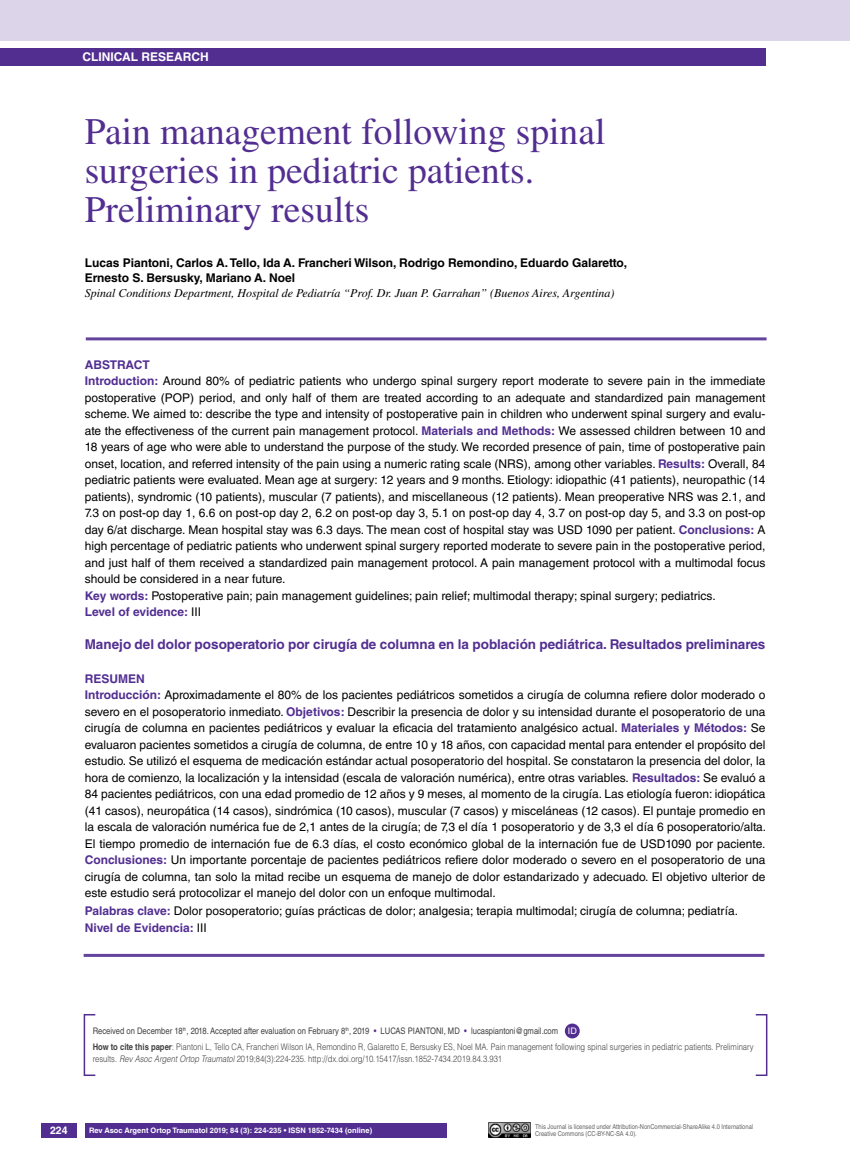
<style>
.page{position:relative;width:851px;height:1170px;background:#fff}
.page>*{position:absolute;margin:0;border:0;box-sizing:border-box;transform-origin:0 0}
.t1{font:37.5px/39px "Times LT Std";color:#522e91}
.t2{font:700 13.5px "Helvetica LT Std";color:#522e91}
.t3{font:12px/16.5px "Helvetica LT Std";color:#000}
.t4{font:700 12px/15px "Helvetica LT Std";color:#000}
.t5{font:italic 12px "Times LT Std";color:#000}
.t6{font:700 12px "Helvetica LT Std";color:#fff}
.t7{font:700 12px "Helvetica LT Std";color:#522e91}
.t8{font:700 10.5px "Helvetica LT Std";color:#fff}
.t9{font:300 9px/16.2px "Helvetica LT Std";color:#414042;scale:.85 1}
.t10{font:9px "Helvetica LT Std";color:#414042;scale:.85 1}
.t11{font:9px "Helvetica LT Std";color:#fff}
.t12{font:700 7.5px "Helvetica LT Std";color:#fff}
.t13{font:6.75px/7.5px "Helvetica LT Std";color:#636466;scale:.85 1}
.s1{font-weight:700;color:#522e91}
.s2{color:#522e91}
.s3{font-weight:400}
.s4{font-weight:700}
.s5{font-style:italic}
</style>
<div class="page">
<div style="left:41px;top:1123px;width:36px;height:14px;background:#522e91"></div>
<div style="left:85px;top:1123px;width:361px;height:14px;background:#522e91"></div>
<div style="left:0;top:49px;width:765px;height:17px;background:#522e91"></div>
<hr style="left:86px;top:337px;width:680px;height:3px;background:#63439c">
<hr style="left:84px;top:953px;width:680px;height:3px;background:#63439c">
<img style="left:488px;top:1122px;width:42px;height:15px">
<div style="left:0;top:0;width:849px;height:40px;background:#dcd5e9"></div>
<div style="left:84px;top:1013px;width:12px;height:62px;border:2px solid #522e91"></div>
<div style="left:564px;top:1023px;width:15px;height:15px;background:#522e91;border-radius:50%"></div>
<div style="left:754px;top:1013px;width:13px;height:62px;border:2px solid #522e91"></div>
<p class="t6" style="left:82px;top:50px;width:128px">CLINICAL RESEARCH</p>
<h1 class="t1" style="left:85px;top:112px;width:522px">Pain management following spinal surgeries in pediatric patients.<br>Preliminary results</h1>
<p class="t4" style="left:85px;top:255px;width:544px">Lucas Piantoni, Carlos A. Tello, Ida A. Francheri Wilson, Rodrigo Remondino, Eduardo Galaretto,<br>Ernesto S. Bersusky, Mariano A. Noel</p>
<p class="t5" style="left:85px;top:287px;width:531px">Spinal Conditions Department, Hospital de Pediatría “Prof. Dr. Juan P. Garrahan” (Buenos Aires, Argentina)</p>
<p class="t7" style="left:85px;top:357px;width:27px">Abstra</p>
<p class="t3" style="left:85px;top:356px;width:682px;text-indent:49px"><span class="s1">ct<br>Introduction:</span> Around 80% of pediatric patients who undergo spinal surgery report moderate to severe pain in the immediate postoperative (POP) period, and only half of them are treated according to an adequate and standardized pain management scheme. We aimed to: describe the type and intensity of postoperative pain in children who underwent spinal surgery and evalu&shy;ate the effectiveness of the current pain management protocol. <span class="s1">Materials and Methods:</span> We assessed children between 10 and 18 years of age who were able to understand the purpose of the study. We recorded presence of pain, time of postoperative pain onset, location, and referred intensity of the pain using a numeric rating scale (NRS), among other variables. <span class="s1">Results:</span> Overall, 84 pediatric patients were evaluated. Mean age at surgery: 12 years and 9 months. Etiology: idiopathic (41 patients), neuropathic (14 patients), syndromic (10 patients), muscular (7 patients), and miscellaneous (12 patients). Mean preoperative NRS was 2.1, and 7.3 on post-op day 1, 6.6 on post-op day 2, 6.2 on post-op day 3, 5.1 on post-op day 4, 3.7 on post-op day 5, and 3.3 on post-op day 6/at discharge. Mean hospital stay was 6.3 days. The mean cost of hospital stay was USD 1090 per patient. <span class="s1">Conclusions:</span> A high percentage of pediatric patients who underwent spinal surgery reported moderate to severe pain in the postoperative period, and just half of them received a standardized pain management protocol. A pain management protocol with a multimodal focus should be considered in a near future.<br><span class="s1">Key words:</span> Postoperative pain; pain management guidelines; pain relief; multimodal therapy; spinal surgery; pediatrics.<br><span class="s1">Level of evidence:</span> III</p>
<p class="t2" style="left:85px;top:636px;width:682px">Manejo del dolor posoperatorio por cirugía de columna en la población pediátrica. Resultados preliminares</p>
<p class="t3" style="left:85px;top:670px;width:683px"><span class="s1">Resumen<br>Introducción:</span> Aproximadamente el 80% de los pacientes pediátricos sometidos a cirugía de columna refiere dolor moderado o severo en el posoperatorio inmediato. <span class="s1">Objetivos:</span> Describir la presencia de dolor y su intensidad durante el posoperatorio de una cirugía de columna en pacientes pediátricos y evaluar la eficacia del tratamiento analgésico actual. <span class="s1">Materiales y Métodos:</span> Se evaluaron pacientes sometidos a cirugía de columna, de entre 10 y 18 años, con capacidad mental para entender el propósito del estudio. Se utilizó el esquema de medicación estándar actual posoperatorio del hospital. Se constataron la presencia del dolor, la hora de comienzo, la localización y la intensidad (escala de valoración numérica), entre otras variables. <span class="s1">Resultados:</span> Se evaluó a 84 pacientes pediátricos, con una edad promedio de 12 años y 9 meses, al momento de la cirugía. Las etiología fueron: idiopática (41 casos), neuropática (14 casos), sindrómica (10 casos), muscular (7 casos) y misceláneas (12 casos). El puntaje promedio en la escala de valoración numérica fue de 2,1 antes de la cirugía; de 7,3 el día 1 posoperatorio y de 3,3 el día 6 posoperatorio/alta.<br>El tiempo promedio de internación fue de 6.3 días, el costo económico global de la internación fue de USD1090 por paciente.<br><span class="s1">Conclusiones:</span> Un importante porcentaje de pacientes pediátricos refiere dolor moderado o severo en el posoperatorio de una cirugía de columna, tan solo la mitad recibe un esquema de manejo de dolor estandarizado y adecuado. El objetivo ulterior de este estudio será protocolizar el manejo del dolor con un enfoque multimodal.</p>
<p class="t3" style="left:85px;top:902px;width:654px"><span class="s1">Palabras clave:</span> Dolor posoperatorio; guías prácticas de dolor; analgesia; terapia multimodal; cirugía de columna; pediatría.<br><span class="s1">Nivel de Evidencia:</span> III</p>
<p class="t10" style="left:93px;top:1025px;width:351px">Received on December 18<sup>th</sup>, 2018. Accepted after evaluation on February 8<sup>th</sup>, 2019 <span class="s2">•</span> Lucas</p>
<p class="t9" style="left:93px;top:1022px;width:779px;text-indent:315px"><span class="s3">Piantoni<br></span><span class="s4">How to cite this paper</span>: Piantoni L, Tello CA, Francheri Wilson IA, Remondino R, Galaretto E, Bersusky ES, Noel MA. Pain management following spinal surgeries in pediatric patients. Preliminary</p>
<p class="t9" style="left:93px;top:1050px;width:483px">results. <span class="s5">Rev Asoc Argent Ortop Traumatol</span> 2019;84(3):224-235. http://dx.doi.org/10.15417/issn.1852-7434.2019.84.3.931</p>
<p class="t11" style="left:568px;top:1025px;width:11px">ID</p>
<p class="t8" style="left:50px;top:1124px;width:19px">224</p>
<p class="t12" style="left:89px;top:1125px;width:284px">Rev Asoc Argent Ortop Traumatol 2019; 84 (3): 224-235 • ISSN 1852-7434 (online)</p>
<p class="t13" style="left:535px;top:1122px;width:258px">This Journal is licensed under Attribution-NonCommercial-ShareAlike 4.0 International<br>Creative Commons (CC-BY-NC-SA 4.0).</p>
</div>
